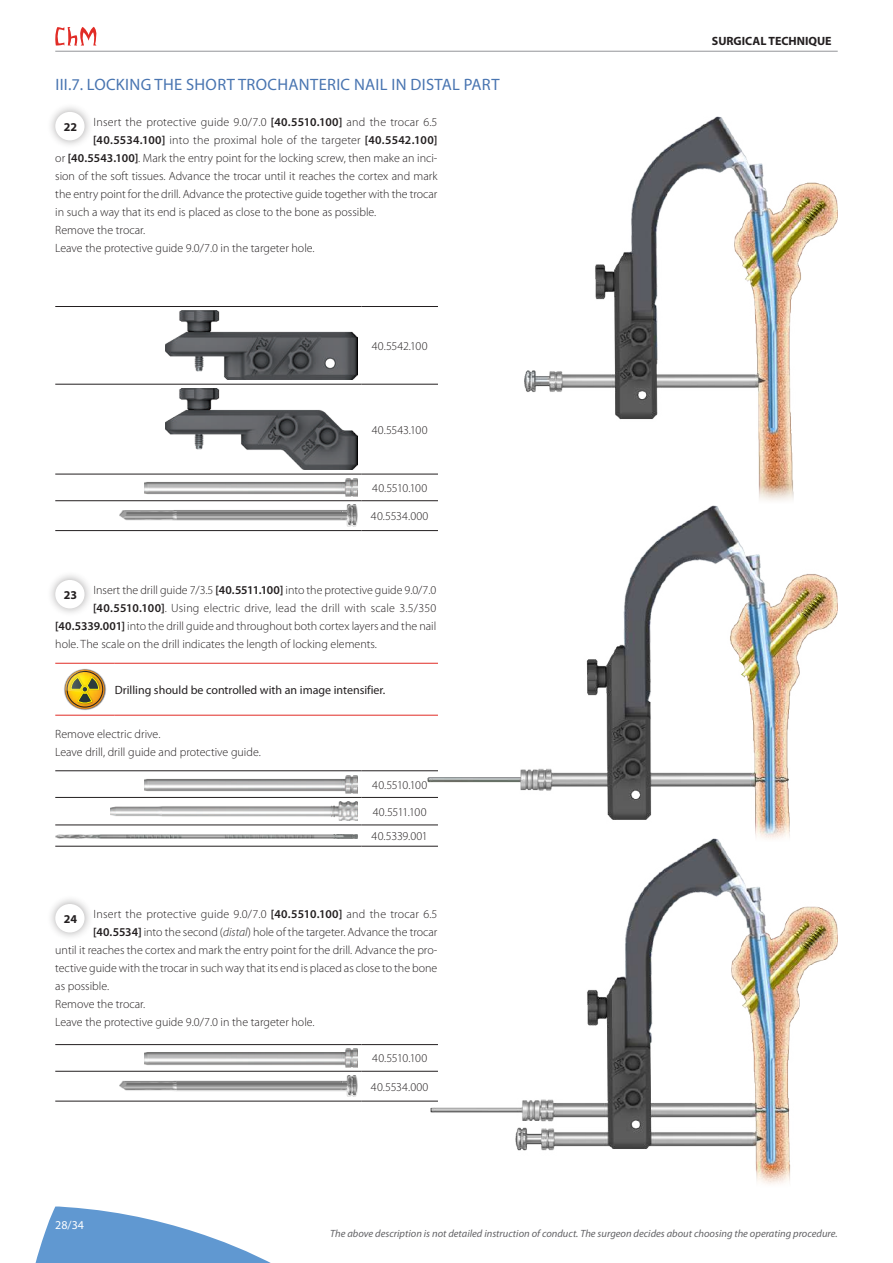
<style>
.page{position:relative;width:893px;height:1263px;background:#fff}
.page>*{position:absolute;margin:0;border:0;box-sizing:border-box;transform-origin:0 0}
.t1{font:16.5px "Myriad Pro";letter-spacing:.02em;color:#4975b1}
.t2{font:300 12px/18px "Myriad Pro";color:#231f20}
.t3{font:12px "Myriad Pro";color:#231f20}
.t4{font:300 12px "Myriad Pro";letter-spacing:-.035em;color:#231f20}
.t5{font:700 12px "Myriad Pro";color:#231f20}
.t6{font:300 12px/24.5px "Myriad Pro";letter-spacing:-.02em;color:#231f20}
.t7{font:12px "Myriad Pro";color:#fff}
.t8{font:italic 10.5px "Myriad Pro";color:#636366}
.s1{font-weight:600}
.s2{font-style:italic}
</style>
<div class="page">
<svg style="left:35px;top:1206px;width:236px;height:57px"></svg>
<img style="left:431px;top:843px;width:407px;height:341px">
<img style="left:427px;top:506px;width:411px;height:337px">
<img style="left:524px;top:117px;width:314px;height:384px">
<svg style="left:55px;top:27px;width:41px;height:19px"></svg>
<hr style="left:55px;top:51px;width:783px;height:1px;background:#939598">
<div style="left:47px;top:103px;width:47px;height:46px;background:#231f20;opacity:.4"></div>
<div style="left:55px;top:112px;width:30px;height:28px;background:#fff;border-radius:50%"></div>
<hr style="left:55px;top:663px;width:60px;height:1px;background:#e12c26">
<hr style="left:55px;top:715px;width:60px;height:1px;background:#e12c26">
<hr style="left:115px;top:663px;width:323px;height:1px;background:#e12c26">
<hr style="left:115px;top:715px;width:323px;height:1px;background:#e12c26">
<img style="left:64px;top:669px;width:41px;height:41px">
<svg style="left:65px;top:670px;width:39px;height:39px;background:#c1a549"></svg>
<div style="left:47px;top:571px;width:47px;height:46px;background:#231f20;opacity:.4"></div>
<div style="left:55px;top:580px;width:30px;height:28px;background:#fff;border-radius:50%"></div>
<div style="left:47px;top:895px;width:47px;height:46px;background:#231f20;opacity:.4"></div>
<div style="left:55px;top:904px;width:30px;height:28px;background:#fff;border-radius:50%"></div>
<hr style="left:55px;top:306px;width:306px;height:1px;background:#231f20">
<hr style="left:361px;top:306px;width:77px;height:1px;background:#231f20">
<hr style="left:55px;top:384px;width:306px;height:1px;background:#231f20">
<hr style="left:361px;top:384px;width:77px;height:1px;background:#231f20">
<hr style="left:55px;top:474px;width:306px;height:1px;background:#231f20">
<hr style="left:361px;top:474px;width:77px;height:1px;background:#231f20">
<hr style="left:55px;top:500px;width:306px;height:1px;background:#231f20">
<hr style="left:361px;top:500px;width:77px;height:1px;background:#231f20">
<hr style="left:55px;top:530px;width:306px;height:1px;background:#231f20">
<hr style="left:361px;top:530px;width:77px;height:1px;background:#231f20">
<img style="left:166px;top:311px;width:191px;height:69px">
<img style="left:166px;top:388px;width:191px;height:82px">
<img style="left:145px;top:478px;width:212px;height:18px">
<img style="left:119px;top:505px;width:238px;height:21px">
<hr style="left:55px;top:770px;width:306px;height:1px;background:#231f20">
<hr style="left:361px;top:770px;width:77px;height:1px;background:#231f20">
<hr style="left:55px;top:797px;width:306px;height:1px;background:#231f20">
<hr style="left:361px;top:797px;width:77px;height:1px;background:#231f20">
<hr style="left:55px;top:825px;width:306px;height:1px;background:#231f20">
<hr style="left:361px;top:825px;width:77px;height:1px;background:#231f20">
<hr style="left:55px;top:846px;width:306px;height:1px;background:#231f20">
<hr style="left:361px;top:846px;width:77px;height:1px;background:#231f20">
<img style="left:145px;top:775px;width:212px;height:18px">
<img style="left:111px;top:802px;width:246px;height:19px">
<img style="left:55px;top:834px;width:302px;height:4px">
<hr style="left:55px;top:1044px;width:306px;height:1px;background:#231f20">
<hr style="left:361px;top:1044px;width:77px;height:1px;background:#231f20">
<hr style="left:55px;top:1071px;width:306px;height:1px;background:#231f20">
<hr style="left:361px;top:1071px;width:77px;height:1px;background:#231f20">
<hr style="left:55px;top:1101px;width:306px;height:1px;background:#231f20">
<hr style="left:361px;top:1101px;width:77px;height:1px;background:#231f20">
<img style="left:145px;top:1049px;width:212px;height:18px">
<img style="left:119px;top:1075px;width:238px;height:22px">
<h1 class="t1" style="left:55px;top:75px;width:446px">III.7. LOCKING THE SHORT TROCHANTERIC NAIL IN DISTAL PART</h1>
<p class="t2" style="left:94px;top:113px;width:345px">Insert the protective guide 9.0/7.0 <span class="s1">[40.5510.100]</span> and the trocar 6.5</p>
<p class="t2" style="left:93px;top:131px;width:346px"><span class="s1">[40.5534.100]</span> into the proximal hole of the targeter <span class="s1">[40.5542.100]</span></p>
<p class="t2" style="left:55px;top:149px;width:384px">or <span class="s1">[40.5543.100]</span>. Mark the entry point for the locking screw, then make an inci-</p>
<p class="t2" style="left:55px;top:167px;width:384px">sion of the soft tissues. Advance the trocar until it reaches the cortex and mark</p>
<p class="t2" style="left:55px;top:185px;width:384px">the entry point for the drill. Advance the protective guide together with the trocar</p>
<p class="t2" style="left:55px;top:203px;width:323px">in such a way that its end is placed as close to the bone as possible.</p>
<p class="t2" style="left:55px;top:221px;width:92px">Remove the trocar.</p>
<p class="t2" style="left:55px;top:239px;width:261px">Leave the protective guide 9.0/7.0 in the targeter hole.</p>
<p class="t5" style="left:64px;top:119px;width:15px">22</p>
<p class="t2" style="left:372px;top:337px;width:57px">40.5542.100</p>
<p class="t2" style="left:372px;top:420px;width:57px">40.5543.100</p>
<p class="t4" style="left:372px;top:481px;width:56px">40.5510.100</p>
<p class="t2" style="left:371px;top:507px;width:59px">40.5534.000</p>
<p class="t2" style="left:94px;top:581px;width:344px">Insert the drill guide 7/3.5 <span class="s1">[40.5511.100]</span> into the protective guide 9.0/7.0</p>
<p class="t2" style="left:93px;top:599px;width:345px"><span class="s1">[40.5510.100]</span>. Using electric drive, lead the drill with scale 3.5/350</p>
<p class="t2" style="left:55px;top:617px;width:383px"><span class="s1">[40.5339.001]</span> into the drill guide and throughout both cortex layers and the nail</p>
<p class="t2" style="left:55px;top:635px;width:323px">hole. The scale on the drill indicates the length of locking elements.</p>
<p class="t3" style="left:115px;top:682px;width:272px">Drilling should be controlled with an image intensifier.</p>
<p class="t2" style="left:55px;top:725px;width:207px">Remove electric drive.<br>Leave drill, drill guide and protective guide.</p>
<p class="t5" style="left:64px;top:587px;width:15px">23</p>
<p class="t4" style="left:372px;top:777px;width:56px">40.5510.100</p>
<p class="t6" style="left:372px;top:799px;width:58px">40.5511.100<br>40.5339.001</p>
<p class="t2" style="left:94px;top:905px;width:345px">Insert the protective guide 9.0/7.0 <span class="s1">[40.5510.100]</span> and the trocar 6.5</p>
<p class="t2" style="left:93px;top:923px;width:346px"><span class="s1">[40.5534]</span> into the second (<span class="s2">distal</span>) hole of the targeter. Advance the trocar</p>
<p class="t2" style="left:55px;top:941px;width:384px">until it reaches the cortex and mark the entry point for the drill. Advance the pro-</p>
<p class="t2" style="left:55px;top:959px;width:384px">tective guide with the trocar in such way that its end is placed as close to the bone</p>
<p class="t2" style="left:55px;top:977px;width:55px">as possible.</p>
<p class="t2" style="left:55px;top:995px;width:92px">Remove the trocar.</p>
<p class="t2" style="left:55px;top:1013px;width:261px">Leave the protective guide 9.0/7.0 in the targeter hole.</p>
<p class="t5" style="left:64px;top:911px;width:15px">24</p>
<p class="t4" style="left:372px;top:1051px;width:56px">40.5510.100</p>
<p class="t2" style="left:371px;top:1077px;width:59px">40.5534.000</p>
<p class="t5" style="left:712px;top:33px;width:121px">SURGICAL TECHNIQUE</p>
<p class="t7" style="left:55px;top:1217px;width:30px">28/34</p>
<p class="t8" style="left:330px;top:1227px;width:509px">The above description is not detailed instruction of conduct. The surgeon decides about choosing the operating procedure.</p>
</div>
